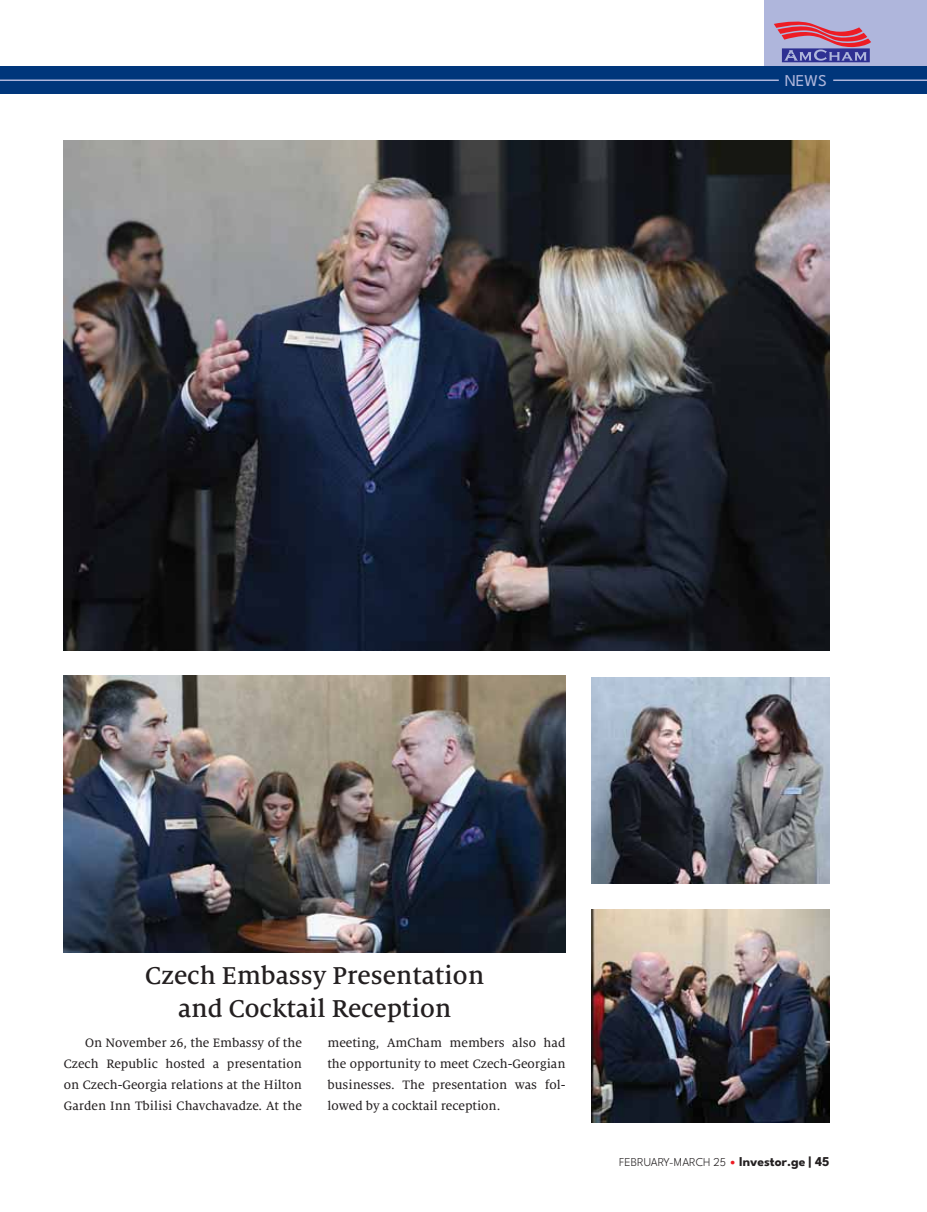
<style>
.page{position:relative;width:927px;height:1212px;background:#fff}
.page>*{position:absolute;margin:0;border:0;box-sizing:border-box;transform-origin:0 0}
.t1{font:500 27px/32.4px "Milo Serif Web W04";color:#231f20;text-align:center}
.t2{font:16.5px "League Spartan";color:#afb6dc}
.t3{font:13.5px/21px "Milo Serif Web W04 Text";color:#231f20;text-align:justify}
.t4{font:300 12px "League Spartan";letter-spacing:.005em;color:#231f20}
.s1{font-weight:700;font-size:13.5px}
</style>
<div class="page">
<div style="left:765px;top:0;width:162px;height:93px;background:#afb6dc"></div>
<div style="left:0;top:67px;width:927px;height:27px;background:#00367b"></div>
<hr style="left:833px;top:80px;width:94px;height:1px;background:#afb6dc">
<hr style="left:0;top:80px;width:779px;height:1px;background:#afb6dc">
<svg style="left:774px;top:21px;width:97px;height:41px"></svg>
<img style="left:591px;top:678px;width:238px;height:205px">
<img style="left:591px;top:910px;width:238px;height:213px">
<img style="left:64px;top:140px;width:765px;height:510px">
<img style="left:64px;top:675px;width:502px;height:277px">
<p class="t2" style="left:785px;top:70px;width:44px">NEWS</p>
<h1 class="t1" style="left:145px;top:961px;width:341px">Czech Embassy Presentation and Cocktail Reception</h1>
<p class="t3" style="left:64px;top:1033px;width:240px;text-indent:21px">On November 26, the Embassy of the Czech Republic hosted a presentation on Czech-Georgia relations at the Hilton Garden Inn Tbilisi Chavchavadze. At the</p>
<p class="t3" style="left:327px;top:1033px;width:240px">meeting, AmCham members also had the opportunity to meet Czech-Georgian businesses. The presentation was fol&shy;lowed by a cocktail reception.</p>
<p class="t4" style="left:619px;top:1158px;width:212px">FEBRUARY-MARCH 25 <span class="s1">Investor.ge | 45</span></p>
</div>
